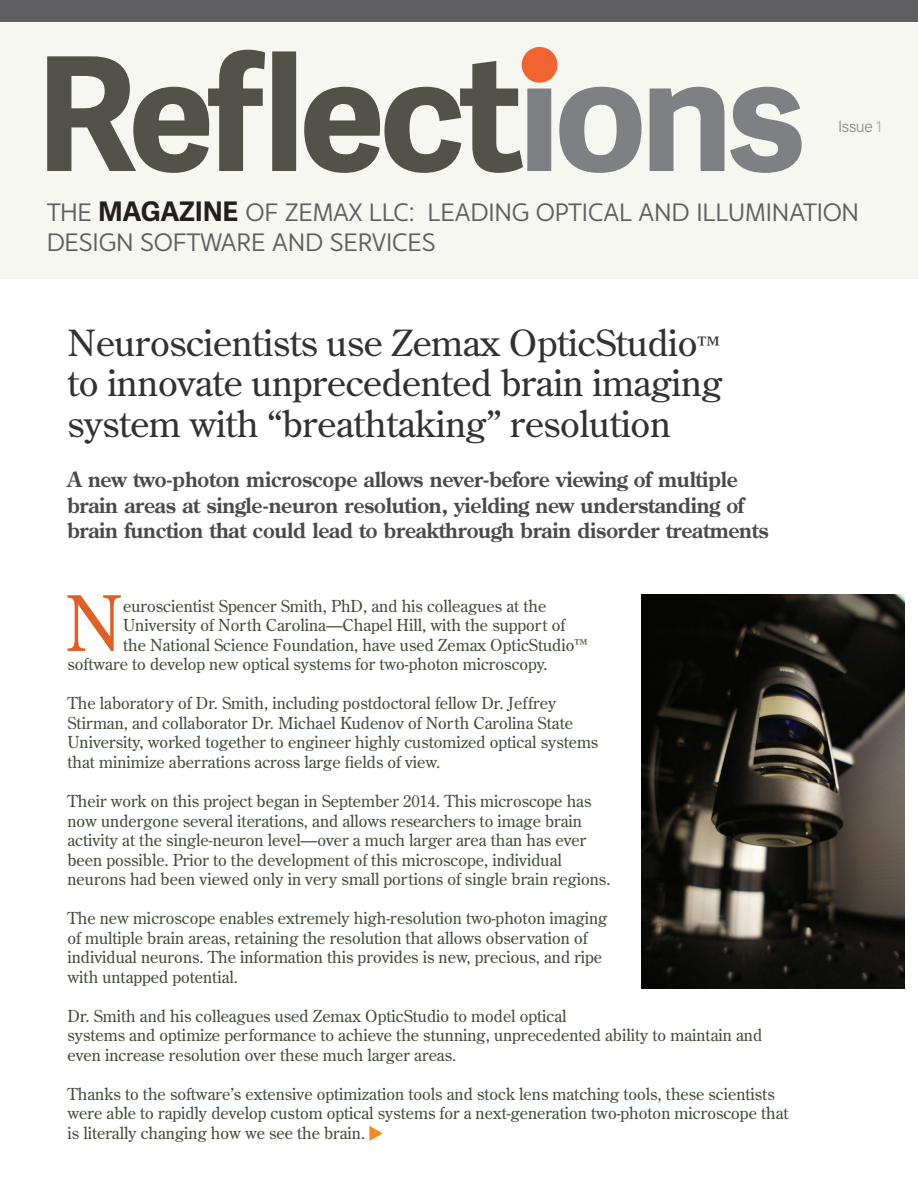
<style>
.page{position:relative;width:918px;height:1188px;background:#fff}
.page>*{position:absolute;margin:0;border:0;box-sizing:border-box;transform-origin:0 0}
.t1{font:700 158.4px "Adelle Sans";letter-spacing:-.04em;color:#535249}
.t2{font:76.05px "Century Old Style Std";color:#de6026}
.t3{font:36px/40.5px "Century Old Style Std";letter-spacing:-.01em;color:#313232;text-align:justify;scale:1.05 1}
.t4{font:27px/30px "Monsal Gothic";letter-spacing:-.03em;color:#5f5f62}
.t5{font:700 21px/25.2px "Century Old Style Std";letter-spacing:-.01em;color:#494a4a}
.t6{font:16.5px/19.5px "Century Old Style Std";color:#434c3d}
.t7{font:300 16.2px "Acumin Pro";letter-spacing:-.025em;color:#8d8c83}
.s1{color:#7e8083}
.s2{font-family:"Adelle Sans";font-weight:700;color:#231f20}
.s3{color:#b0b0aa}
.s4{font-size:27px}
</style>
<div class="page">
<div style="left:0;top:0;width:918px;height:279px;background:#f6f7f0"></div>
<div style="left:522px;top:47px;width:36px;height:36px;background:#f2642f;border-radius:50%"></div>
<svg style="left:369px;top:1126px;width:14px;height:15px"></svg>
<img style="left:642px;top:594px;width:262px;height:395px">
<div style="left:0;top:0;width:918px;height:22px;background:#5f5f62"></div>
<h1 class="t1" style="left:35px;top:-2px;width:772px">Reflect<span class="s1">ions</span></h1>
<h3 class="t4" style="left:46px;top:196px;width:815px">THE <span class="s2">MAGAZINE</span> OF ZEMAX LLC: LEADING OPTICAL AND ILLUMINATION<br>DESIGN SOFTWARE AND SERVICES</h3>
<p class="t7" style="left:838px;top:115px;width:45px">Issue <span class="s3">1</span></p>
<h3 class="t3" style="left:67px;top:322px;width:625px">Neuroscientists use Zemax OpticStudio<span class="s4">™ </span>to innovate unprecedented brain imaging system with “breathtaking” resolution</h3>
<p class="t5" style="left:68px;top:467px;width:703px">A new two-photon microscope allows never-before viewing of multiple brain areas at single-neuron resolution, yielding new understanding of brain function that could lead to breakthrough brain disorder treatments</p>
<h2 class="t2" style="left:65px;top:574px;width:60px">N</h2>
<p class="t6" style="left:123px;top:596px;width:425px">euroscientist Spencer Smith, PhD, and his colleagues at the</p>
<p class="t6" style="left:123px;top:615px;width:444px">University of North Carolina—Chapel Hill, with the support of</p>
<p class="t6" style="left:123px;top:635px;width:466px">the National Science Foundation, have used Zemax OpticStudio™</p>
<p class="t6" style="left:68px;top:654px;width:482px">software to develop new optical systems for two-photon microscopy.</p>
<p class="t6" style="left:68px;top:694px;width:532px">The laboratory of Dr. Smith, including postdoctoral fellow Dr. Jeffrey Stirman, and collaborator Dr. Michael Kudenov of North Carolina State University, worked together to engineer highly customized optical systems that minimize aberrations across large fields of view.</p>
<p class="t6" style="left:68px;top:791px;width:544px">Their work on this project began in September 2014. This microscope has now undergone several iterations, and allows researchers to image brain activity at the single-neuron level—over a much larger area than has ever been possible. Prior to the development of this microscope, individual neurons had been viewed only in very small portions of single brain regions.</p>
<p class="t6" style="left:68px;top:908px;width:541px">The new microscope enables extremely high-resolution two-photon imaging of multiple brain areas, retaining the resolution that allows observation of individual neurons. The information this provides is new, precious, and ripe with untapped potential.</p>
<p class="t6" style="left:68px;top:1006px;width:696px">Dr. Smith and his colleagues used Zemax OpticStudio to model optical<br>systems and optimize performance to achieve the stunning, unprecedented ability to maintain and even increase resolution over these much larger areas.</p>
<p class="t6" style="left:68px;top:1084px;width:723px">Thanks to the software’s extensive optimization tools and stock lens matching tools, these scientists were able to rapidly develop custom optical systems for a next-generation two-photon microscope that is literally changing how we see the brain.</p>
</div>
